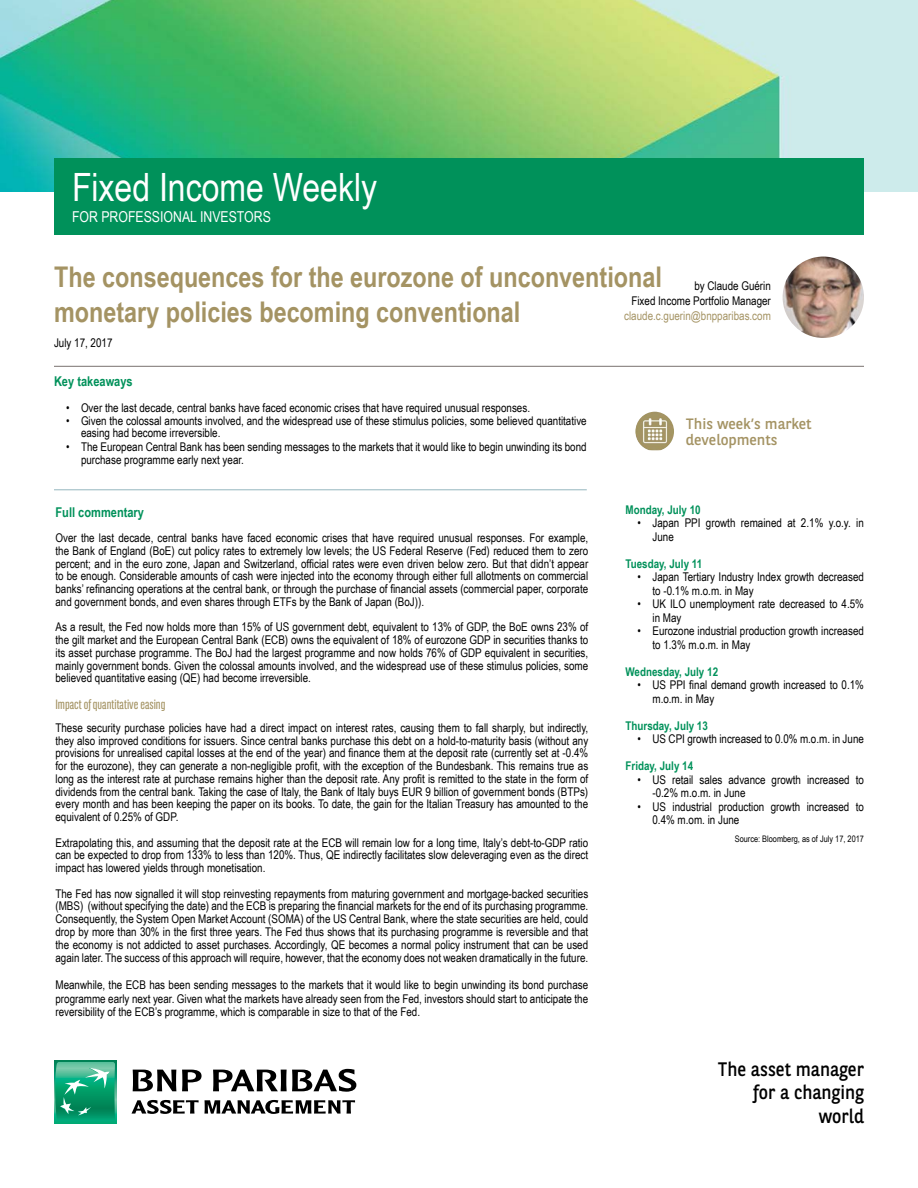
<style>
.page{position:relative;width:918px;height:1188px;background:#fff}
.page>*{position:absolute;margin:0;border:0;box-sizing:border-box;transform-origin:0 0}
.t1{font:39px "Arial Narrow";color:#fff}
.t2{font:700 28.5px/34.5px "Arial Narrow";color:#a49363}
.t3{font:19.5px/23.4px "BNPP Sans";color:#000;text-align:right;scale:.91 1}
.t4{font:15px/16.5px "BNPP Sans";color:#a49363}
.t5{font:15px "Arial Narrow";color:#fff}
.t6{font:700 13.5px "Arial Narrow";color:#00915a}
.t7{font:13.5px "BNPP Sans Condensed";color:#a49363}
.t8{font:12px/12.8px "Arial Narrow";color:#000}
.t9{font:700 12px "Arial Narrow";color:#00915a}
.t10{font:12px "Arial Narrow";color:#a49363}
.t11{font:9px "Arial Narrow";color:#000}
</style>
<div class="page">
<img style="left:783px;top:257px;width:81px;height:81px;border-radius:41px">
<hr style="left:54px;top:366px;width:810px;height:1px;background:#79716f">
<img style="left:635px;top:412px;width:39px;height:38px">
<hr style="left:54px;top:490px;width:533px;height:1px;background:#94b6bf">
<img style="left:0;top:0;width:918px;height:192px">
<div style="left:54px;top:158px;width:810px;height:77px;background:#00915a"></div>
<div style="left:54px;top:1061px;width:62px;height:62px;background:#00ab78"></div>
<svg style="left:55px;top:1062px;width:60px;height:56px"></svg>
<svg style="left:132px;top:1100px;width:223px;height:14px"></svg>
<svg style="left:133px;top:1070px;width:43px;height:21px"></svg>
<svg style="left:182px;top:1070px;width:20px;height:21px"></svg>
<svg style="left:213px;top:1069px;width:143px;height:23px"></svg>
<h1 class="t1" style="left:72px;top:158px;width:307px">Fixed Income Weekly</h1>
<p class="t5" style="left:72px;top:205px;width:200px">FOR PROFESSIONAL INVESTORS</p>
<h2 class="t2" style="left:54px;top:259px;width:609px">The consequences for the eurozone of unconventional monetary policies becoming conventional</h2>
<p class="t8" style="left:631px;top:278px;width:141px;line-height:15px;text-align:right">by Claude Guérin<br>Fixed Income Portfolio Manager</p>
<p class="t10" style="left:624px;top:307px;width:148px">claude.c.guerin@bnpparibas.com</p>
<p class="t8" style="left:54px;top:336px;width:60px">July 17, 2017</p>
<p class="t6" style="left:54px;top:371px;width:80px">Key takeaways</p>
<p class="t8" style="left:66px;top:401px;width:466px">• Over the last decade, central banks have faced economic crises that have required unusual responses.</p>
<p class="t8" style="left:81px;top:414px;width:507px;text-indent:-15px">• Given the colossal amounts involved, and the widespread use of these stimulus policies, some believed quantitative easing had become irreversible.</p>
<p class="t8" style="left:81px;top:439px;width:507px;line-height:13.5px;text-indent:-15px">• The European Central Bank has been sending messages to the markets that it would like to begin unwinding its bond purchase programme early next year.</p>
<p class="t6" style="left:56px;top:502px;width:90px">Full commentary</p>
<p class="t8" style="left:56px;top:531px;width:534px;text-align:justify">Over the last decade, central banks have faced economic crises that have required unusual responses. For example, the Bank of England (BoE) cut policy rates to extremely low levels; the US Federal Reserve (Fed) reduced them to zero percent; and in the euro zone, Japan and Switzerland, official rates were even driven below zero. But that didn’t appear to be enough. Considerable amounts of cash were injected into the economy through either full allotments on commercial banks’ refinancing operations at the central bank, or through the purchase of financial assets (commercial paper, corporate and government bonds, and even shares through ETFs by the Bank of Japan (BoJ)).</p>
<p class="t8" style="left:56px;top:620px;width:534px;text-align:justify">As a result, the Fed now holds more than 15% of US government debt, equivalent to 13% of GDP, the BoE owns 23% of the gilt market and the European Central Bank (ECB) owns the equivalent of 18% of eurozone GDP in securities thanks to its asset purchase programme. The BoJ had the largest programme and now holds 76% of GDP equivalent in securities, mainly government bonds. Given the colossal amounts involved, and the widespread use of these stimulus policies, some believed quantitative easing (QE) had become irreversible.</p>
<p class="t7" style="left:56px;top:696px;width:111px">Impact of quantitative easing</p>
<p class="t8" style="left:56px;top:721px;width:534px;text-align:justify">These security purchase policies have had a direct impact on interest rates, causing them to fall sharply, but indirectly, they also improved conditions for issuers. Since central banks purchase this debt on a hold-to-maturity basis (without any provisions for unrealised capital losses at the end of the year) and finance them at the deposit rate (currently set at -0.4% for the eurozone), they can generate a non-negligible profit, with the exception of the Bundesbank. This remains true as long as the interest rate at purchase remains higher than the deposit rate. Any profit is remitted to the state in the form of dividends from the central bank. Taking the case of Italy, the Bank of Italy buys EUR 9 billion of government bonds (BTPs) every month and has been keeping the paper on its books. To date, the gain for the Italian Treasury has amounted to the equivalent of 0.25% of GDP.</p>
<p class="t8" style="left:56px;top:836px;width:534px;text-align:justify">Extrapolating this, and assuming that the deposit rate at the ECB will remain low for a long time, Italy’s debt-to-GDP ratio can be expected to drop from 133% to less than 120%. Thus, QE indirectly facilitates slow deleveraging even as the direct impact has lowered yields through monetisation.</p>
<p class="t8" style="left:56px;top:887px;width:534px;text-align:justify">The Fed has now signalled it will stop reinvesting repayments from maturing government and mortgage-backed securities (MBS) (without specifying the date) and the ECB is preparing the financial markets for the end of its purchasing programme.<br>Consequently, the System Open Market Account (SOMA) of the US Central Bank, where the state securities are held, could drop by more than 30% in the first three years. The Fed thus shows that its purchasing programme is reversible and that the economy is not addicted to asset purchases. Accordingly, QE becomes a normal policy instrument that can be used again later. The success of this approach will require, however, that the economy does not weaken dramatically in the future.</p>
<p class="t8" style="left:56px;top:978px;width:534px;line-height:13.5px;text-align:justify">Meanwhile, the ECB has been sending messages to the markets that it would like to begin unwinding its bond purchase programme early next year. Given what the markets have already seen from the Fed, investors should start to anticipate the reversibility of the ECB’s programme, which is comparable in size to that of the Fed.</p>
<p class="t4" style="left:686px;top:414px;width:127px">This week’s market developments</p>
<p class="t9" style="left:626px;top:501px;width:77px">Monday, July 10</p>
<p class="t8" style="left:652px;top:516px;width:213px;line-height:13.5px;text-indent:-15px">• Japan PPI growth remained at 2.1% y.o.y. in<br>June</p>
<p class="t9" style="left:626px;top:555px;width:78px">Tuesday, July 11</p>
<p class="t8" style="left:652px;top:570px;width:213px;line-height:13.5px;text-indent:-15px">• Japan Tertiary Industry Index growth decreased to -0.1% m.o.m. in May</p>
<p class="t8" style="left:652px;top:597px;width:213px;line-height:13.5px;text-indent:-15px">• UK ILO unemployment rate decreased to 4.5% in May</p>
<p class="t8" style="left:652px;top:624px;width:213px;line-height:13.5px;text-indent:-15px">• Eurozone industrial production growth increased to 1.3% m.o.m. in May</p>
<p class="t9" style="left:626px;top:663px;width:94px">Wednesday, July 12</p>
<p class="t8" style="left:652px;top:678px;width:213px;line-height:13.5px;text-indent:-15px">• US PPI final demand growth increased to 0.1% m.o.m. in May</p>
<p class="t9" style="left:626px;top:717px;width:84px">Thursday, July 13</p>
<p class="t8" style="left:638px;top:732px;width:228px">• US CPI growth increased to 0.0% m.o.m. in June</p>
<p class="t9" style="left:626px;top:757px;width:69px">Friday, July 14</p>
<p class="t8" style="left:652px;top:773px;width:213px;line-height:13.5px;text-indent:-15px">• US retail sales advance growth increased to -0.2% m.o.m. in June</p>
<p class="t8" style="left:652px;top:800px;width:213px;line-height:13.5px;text-indent:-15px">• US industrial production growth increased to<br>0.4% m.om. in June</p>
<p class="t11" style="left:735px;top:833px;width:131px">Source: Bloomberg, as of July 17, 2017</p>
<h3 class="t3" style="left:718px;top:1057px;width:162px">The asset manager for a changing world</h3>
</div>
